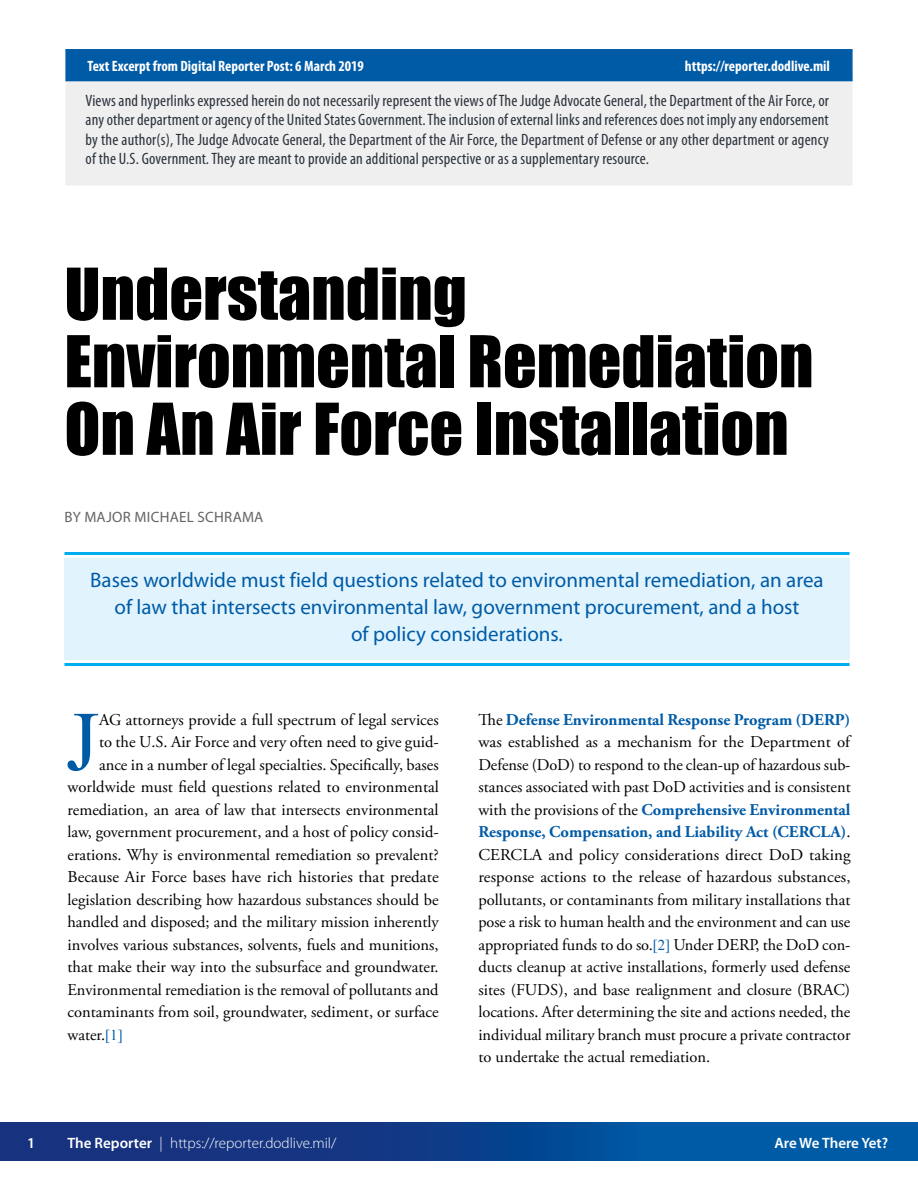
<style>
.page{position:relative;width:918px;height:1188px;background:#fff}
.page>*{position:absolute;margin:0;border:0;box-sizing:border-box;transform-origin:0 0}
.Intro_Par{font:84.45px "Times New Roman";color:#005ba7}
.t1{font:66px/67.5px "Impact";color:#000}
.Intro_Excerpt{font:21px/27px "Myriad Pro";color:#005ba7;text-align:center}
.Intro_Par-2{font:16.5px/22.5px "Adobe Garamond Pro";color:#000;text-align:justify}
.Disclaimer{font:condensed 16.5px/19.5px "Myriad Pro";letter-spacing:.01em;color:#2b333b;text-align:justify}
.t2{font:700 16.5px "Adobe Garamond Pro";color:#005ba7}
.Post_Date{font:700 condensed 15px "Myriad Pro";color:#fff}
.t3{font:300 15px "Myriad Pro";color:#fff}
.Author{font:15px "Myriad Pro";letter-spacing:.02em;color:#636466}
.t4{font:600 15px "Myriad Pro";letter-spacing:-.01em;color:#fff}
.s1{font-family:"Times New Roman";font-size:15px;color:#005ba7}
.s2{font-weight:400;color:#000}
.s3{font-weight:700;color:#005ba7}
.s4{font-weight:600}
</style>
<div class="page">
<div style="left:66px;top:73px;width:786px;height:112px;background:#efeff0"></div>
<div style="left:65px;top:49px;width:788px;height:32px;background:#005ba7"></div>
<div style="left:0;top:1122px;width:918px;height:39px;background:linear-gradient(to right,#1c2875,#0060ac)"></div>
<div style="left:64px;top:558px;width:786px;height:102px;background:#e1f4fd"></div>
<hr style="left:64px;top:552px;width:786px;height:3px;background:#00aeef">
<hr style="left:64px;top:663px;width:786px;height:3px;background:#00aeef">
<p class="Post_Date" style="left:87px;top:57px;width:278px">Text Excerpt from Digital Reporter Post: 6 March 2019</p>
<p class="Post_Date" style="left:685px;top:57px;width:147px">https://reporter.dodlive.mil</p>
<p class="Disclaimer" style="left:86px;top:90px;width:745px">Views and hyperlinks expressed herein do not necessarily represent the views of The Judge Advocate General, the Department of the Air Force, or any other department or agency of the United States Government. The inclusion of external links and references does not imply any endorsement by the author(s), The Judge Advocate General, the Department of the Air Force, the Department of Defense or any other department or agency of the U.S. Government. They are meant to provide an additional perspective or as a supplementary resource.</p>
<h1 class="t1" style="left:64px;top:258px;width:751px">Understanding<br>Environmental Remediation<br>On An Air Force Installation</h1>
<p class="Author" style="left:65px;top:508px;width:200px">BY MAJOR MICHAEL SCHRAMA</p>
<p class="Intro_Excerpt" style="left:90px;top:567px;width:735px">Bases worldwide must field questions related to environmental remediation, an area of law that intersects environmental law, government procurement, and a host<br>of policy considerations.</p>
<p class="Intro_Par" style="left:66px;top:685px;width:34px">J</p>
<p class="Intro_Par-2" style="left:99px;top:709px;width:341px">AG attorneys provide a full spectrum of legal services</p>
<p class="Intro_Par-2" style="left:99px;top:731px;width:341px">to the U.S. Air Force and very often need to give guid-</p>
<p class="Intro_Par-2" style="left:99px;top:754px;width:341px">ance in a number of legal specialties. Specifically, bases</p>
<p class="Intro_Par-2" style="left:68px;top:776px;width:373px">worldwide must field questions related to environmental</p>
<p class="Intro_Par-2" style="left:68px;top:799px;width:373px">remediation, an area of law that intersects environmental</p>
<p class="Intro_Par-2" style="left:68px;top:821px;width:373px">law, government procurement, and a host of policy consid-</p>
<p class="Intro_Par-2" style="left:68px;top:844px;width:373px">erations. Why is environmental remediation so prevalent?</p>
<p class="Intro_Par-2" style="left:68px;top:866px;width:373px">Because Air Force bases have rich histories that predate</p>
<p class="Intro_Par-2" style="left:68px;top:889px;width:373px">legislation describing how hazardous substances should be</p>
<p class="Intro_Par-2" style="left:68px;top:911px;width:373px">handled and disposed; and the military mission inherently</p>
<p class="Intro_Par-2" style="left:68px;top:934px;width:373px">involves various substances, solvents, fuels and munitions,</p>
<p class="Intro_Par-2" style="left:68px;top:956px;width:373px">that make their way into the subsurface and groundwater.</p>
<p class="Intro_Par-2" style="left:68px;top:979px;width:373px">Environmental remediation is the removal of pollutants and</p>
<p class="Intro_Par-2" style="left:68px;top:1001px;width:373px">contaminants from soil, groundwater, sediment, or surface</p>
<p class="Intro_Par-2" style="left:68px;top:1024px;width:57px">water.<span class="s1">[1]</span></p>
<p class="t2" style="left:478px;top:710px;width:374px"><span class="s2">The</span> Defense Environmental Response Program (DERP)</p>
<p class="Intro_Par-2" style="left:478px;top:731px;width:375px">was established as a mechanism for the Department of Defense (DoD) to respond to the clean-up of hazardous sub&shy;stances associated with past DoD activities and is consistent with the provisions of the <span class="s3">Comprehensive Environmental</span></p>
<p class="t2" style="left:478px;top:822px;width:374px">Response, Compensation, and Liability Act (CERCLA)<span class="s2">.</span></p>
<p class="Intro_Par-2" style="left:478px;top:844px;width:374px">CERCLA and policy considerations direct DoD taking response actions to the release of hazardous substances, pollutants, or contaminants from military installations that pose a risk to human health and the environment and can use appropriated funds to do so.<span class="s1">[2]</span> Under DERP, the DoD con-</p>
<p class="Intro_Par-2" style="left:478px;top:956px;width:374px">ducts cleanup at active installations, formerly used defense sites (FUDS), and base realignment and closure (BRAC) locations. After determining the site and actions needed, the individual military branch must procure a private contractor to undertake the actual remediation.</p>
<p class="t4" style="left:27px;top:1133px;width:10px">1</p>
<p class="t3" style="left:68px;top:1134px;width:270px"><span class="s4">The Reporter</span> | https://reporter.dodlive.mil/</p>
<p class="t4" style="left:774px;top:1133px;width:115px">Are We There Yet?</p>
</div>
